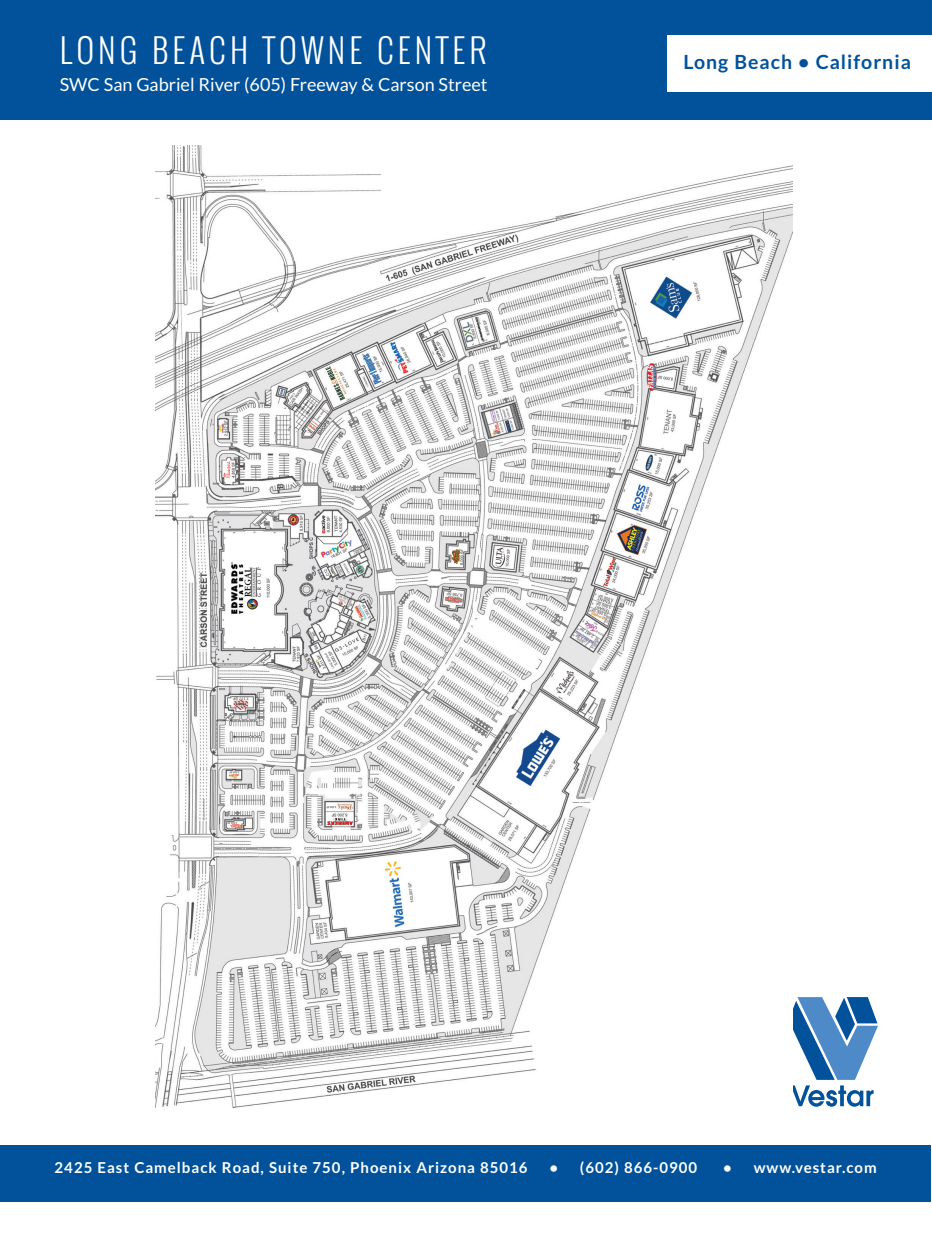
<style>
.page{position:relative;width:932px;height:1256px;background:#fff}
.page>*{position:absolute;margin:0;border:0;box-sizing:border-box;transform-origin:0 0}
.t1{font:300 33px "Oswald";letter-spacing:.125em;color:#fff}
.t2{font:700 19.5px "Lato";letter-spacing:.05em;color:#01529b}
.t3{font:18px "Lato";color:#fff}
.t4{font:700 15px "Lato";letter-spacing:.065em;color:#fff}
</style>
<div class="page">
<div style="left:0;top:0;width:932px;height:119px;background:#01529b"></div>
<div style="left:0;top:1145px;width:930px;height:57px;background:#01529b"></div>
<svg style="left:793px;top:997px;width:85px;height:110px"></svg>
<img style="left:156px;top:146px;width:636px;height:961px">
<div style="left:667px;top:36px;width:265px;height:56px;background:#fff"></div>
<h1 class="t1" style="left:60px;top:33px;width:428px">LONG BEACH TOWNE CENTER</h1>
<p class="t3" style="left:60px;top:77px;width:429px">SWC San Gabriel River (605) Freeway &amp; Carson Street</p>
<h2 class="t2" style="left:683px;top:54px;width:229px">Long Beach • California</h2>
<p class="t4" style="left:55px;top:1161px;width:474px">2425 East Camelback Road, Suite 750, Phoenix Arizona 85016</p>
<p class="t4" style="left:549px;top:1161px;width:149px">• (602) 866-0900</p>
<p class="t4" style="left:723px;top:1161px;width:155px">• www.vestar.com</p>
</div>
